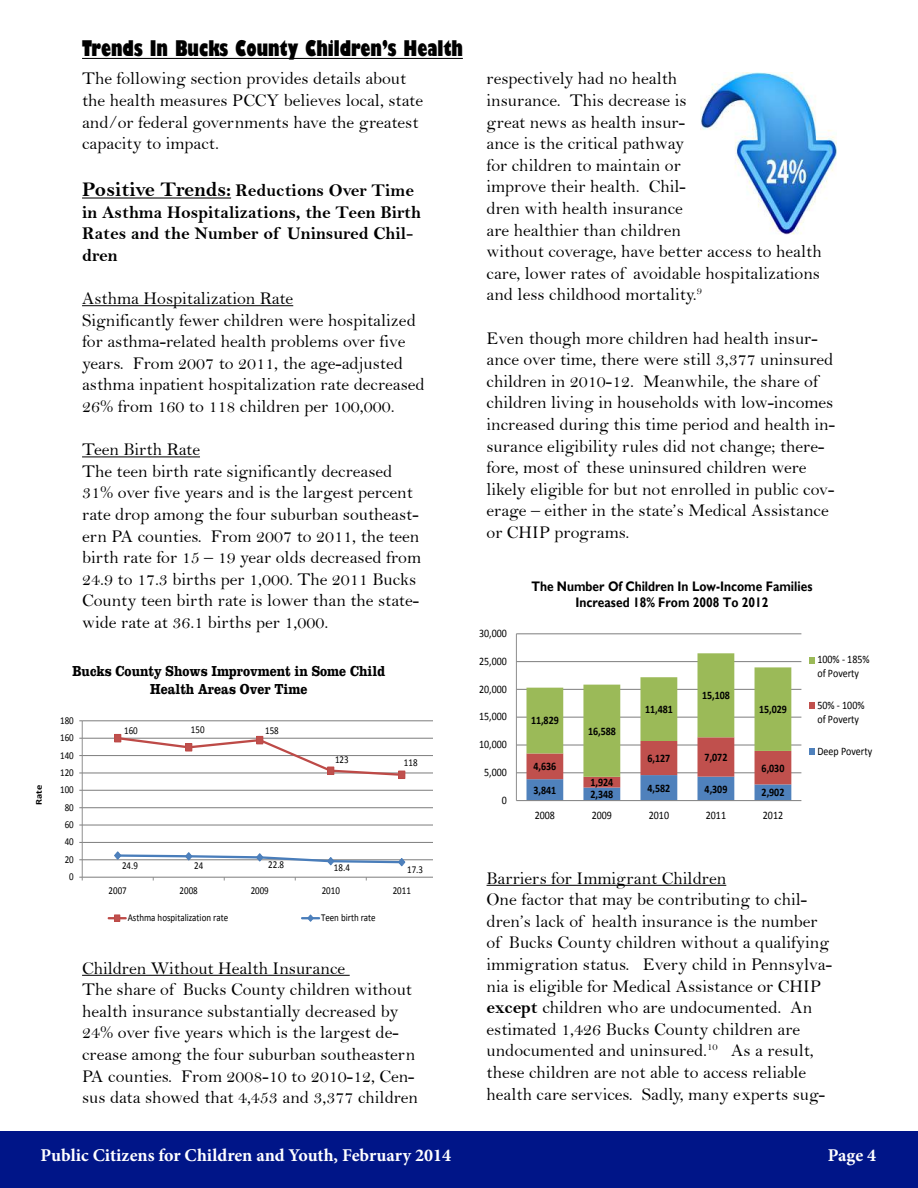
<style>
.page{position:relative;width:918px;height:1188px;background:#fff}
.page>*{position:absolute;margin:0;border:0;box-sizing:border-box;transform-origin:0 0}
.t1{font:800 condensed 21px "Gill Sans";color:#000}
.t2{font:18px/21.6px "Bell";color:#000}
.t3{font:18px/21.6px "Bell MT Bold";color:#000}
.t4{font:700 18px "Minion Pro";color:#fff}
.t5{font:700 14.85px/17.7px "Clarendon";color:#000;text-align:center;scale:.85 1}
.t6{font:700 13.8px/16.4px "Gill Sans";color:#000;text-align:center;scale:.87 1}
.t7{font:11.4px/14.1px "Calibri";color:#000;scale:.87 1}
.t8{font:700 11.4px "Calibri";color:#000;scale:.87 1}
.t9{font:10.5px "Calibri";color:#000;scale:.85 1}
.t10{font:700 9px "Calibri";color:#000;scale:1.17 1}
.s1{font-size:21px}
.s2{font-family:"Bell MT Bold"}
</style>
<div class="page">
<div style="left:0;top:1132px;width:918px;height:56px;background:#001588"></div>
<hr style="left:82px;top:58px;width:381px;height:1px;background:#000">
<hr style="left:82px;top:197px;width:149px;height:2px;background:#000">
<hr style="left:82px;top:305px;width:211px;height:1px;background:#000">
<hr style="left:82px;top:456px;width:118px;height:1px;background:#000">
<hr style="left:82px;top:975px;width:268px;height:1px;background:#000">
<hr style="left:487px;top:885px;width:239px;height:1px;background:#000">
<hr style="left:82px;top:859px;width:351px;height:1px;background:#868686">
<hr style="left:82px;top:842px;width:351px;height:1px;background:#868686">
<hr style="left:82px;top:825px;width:351px;height:1px;background:#868686">
<hr style="left:82px;top:807px;width:351px;height:1px;background:#868686">
<hr style="left:82px;top:790px;width:351px;height:1px;background:#868686">
<hr style="left:82px;top:773px;width:351px;height:1px;background:#868686">
<hr style="left:82px;top:755px;width:351px;height:1px;background:#868686">
<hr style="left:82px;top:738px;width:351px;height:1px;background:#868686">
<hr style="left:82px;top:720px;width:351px;height:1px;background:#868686">
<hr style="left:82px;top:721px;width:1px;height:156px;background:#868686">
<hr style="left:82px;top:877px;width:351px;height:1px;background:#868686">
<svg style="left:116px;top:736px;width:288px;height:40px"></svg>
<div style="left:115px;top:734px;width:6px;height:8px;background:#c0504d"></div>
<div style="left:114px;top:734px;width:7px;height:8px;border:1px solid #bd4a47"></div>
<div style="left:186px;top:744px;width:6px;height:7px;background:#c0504d"></div>
<div style="left:185px;top:743px;width:7px;height:8px;border:1px solid #bd4a47"></div>
<div style="left:257px;top:736px;width:6px;height:8px;background:#c0504d"></div>
<div style="left:256px;top:736px;width:7px;height:8px;border:1px solid #bd4a47"></div>
<div style="left:328px;top:767px;width:6px;height:7px;background:#c0504d"></div>
<div style="left:327px;top:767px;width:7px;height:8px;border:1px solid #bd4a47"></div>
<div style="left:399px;top:771px;width:6px;height:7px;background:#c0504d"></div>
<div style="left:398px;top:771px;width:7px;height:8px;border:1px solid #bd4a47"></div>
<svg style="left:114px;top:851px;width:292px;height:16px"></svg>
<svg style="left:109px;top:915px;width:17px;height:6px"></svg>
<div style="left:114px;top:915px;width:6px;height:7px;border:1px solid #bd4a47"></div>
<svg style="left:302px;top:914px;width:17px;height:8px"></svg>
<hr style="left:516px;top:772px;width:285px;height:1px;background:#868686">
<hr style="left:516px;top:745px;width:285px;height:1px;background:#868686">
<hr style="left:516px;top:717px;width:285px;height:1px;background:#868686">
<hr style="left:516px;top:689px;width:285px;height:1px;background:#868686">
<hr style="left:516px;top:661px;width:285px;height:1px;background:#868686">
<hr style="left:516px;top:633px;width:285px;height:1px;background:#868686">
<svg style="left:527px;top:653px;width:264px;height:147px"></svg>
<hr style="left:516px;top:634px;width:1px;height:167px;background:#868686">
<hr style="left:516px;top:800px;width:285px;height:1px;background:#868686">
<svg style="left:809px;top:657px;width:6px;height:6px"></svg>
<svg style="left:809px;top:703px;width:6px;height:6px"></svg>
<div style="left:809px;top:748px;width:6px;height:7px;background:#4f81bc"></div>
<img style="left:701px;top:72px;width:136px;height:163px">
<p class="t10" style="left:33px;top:805px;width:19px;rotate:-90deg">Rate</p>
<p class="t1" style="left:82px;top:40px;width:382px">Trends In Bucks County Children’s Health</p>
<p class="t2" style="left:82px;top:70px;width:343px">The following section provides details about the health measures PCCY believes local, state and/or federal governments have the greatest capacity to impact.</p>
<p class="t3" style="left:82px;top:179px;width:341px"><span class="s1">Positive Trends:</span> Reductions Over Time in Asthma Hospitalizations, the Teen Birth<br>Rates and the Number of Uninsured Chil&shy;dren</p>
<p class="t2" style="left:82px;top:289px;width:344px">Asthma Hospitalization Rate<br>Significantly fewer children were hospitalized for asthma-related health problems over five years. From 2007 to 2011, the age-adjusted asthma inpatient hospitalization rate decreased 26% from 160 to 118 children per 100,000.</p>
<p class="t2" style="left:82px;top:440px;width:341px">Teen Birth Rate<br>The teen birth rate significantly decreased 31% over five years and is the largest percent rate drop among the four suburban southeast&shy;ern PA counties. From 2007 to 2011, the teen birth rate for 15 – 19 year olds decreased from 24.9 to 17.3 births per 1,000. The 2011 Bucks County teen birth rate is lower than the state&shy;wide rate at 36.1 births per 1,000.</p>
<p class="t5" style="left:73px;top:664px;width:369px">Bucks County Shows Improvment in Some Child<br>Health Areas Over Time</p>
<p class="t9" style="left:60px;top:717px;width:18px">180</p>
<p class="t9" style="left:60px;top:734px;width:18px">160</p>
<p class="t9" style="left:60px;top:751px;width:18px">140</p>
<p class="t9" style="left:60px;top:769px;width:18px">120</p>
<p class="t9" style="left:60px;top:786px;width:18px">100</p>
<p class="t9" style="left:65px;top:804px;width:12px">80</p>
<p class="t9" style="left:65px;top:821px;width:12px">60</p>
<p class="t9" style="left:65px;top:838px;width:12px">40</p>
<p class="t9" style="left:65px;top:856px;width:12px">20</p>
<p class="t9" style="left:69px;top:873px;width:7px">0</p>
<p class="t9" style="left:124px;top:727px;width:18px">160</p>
<p class="t9" style="left:191px;top:725px;width:18px">150</p>
<p class="t9" style="left:265px;top:727px;width:18px">158</p>
<p class="t9" style="left:335px;top:756px;width:18px">123</p>
<p class="t9" style="left:404px;top:759px;width:18px">118</p>
<p class="t9" style="left:122px;top:862px;width:20px">24.9</p>
<p class="t9" style="left:194px;top:861px;width:12px">24</p>
<p class="t9" style="left:268px;top:861px;width:20px">22.8</p>
<p class="t9" style="left:334px;top:864px;width:20px">18.4</p>
<p class="t9" style="left:407px;top:866px;width:20px">17.3</p>
<p class="t9" style="left:109px;top:887px;width:23px">2007</p>
<p class="t9" style="left:180px;top:887px;width:23px">2008</p>
<p class="t9" style="left:251px;top:887px;width:23px">2009</p>
<p class="t9" style="left:322px;top:887px;width:23px">2010</p>
<p class="t9" style="left:393px;top:887px;width:23px">2011</p>
<p class="t9" style="left:128px;top:914px;width:120px">Asthma hospitalization rate</p>
<p class="t9" style="left:321px;top:914px;width:66px">Teen birth rate</p>
<p class="t2" style="left:82px;top:959px;width:338px">Children Without Health Insurance<br>The share of Bucks County children without health insurance substantially decreased by 24% over five years which is the largest de&shy;crease among the four suburban southeastern PA counties. From 2008-10 to 2010-12, Cen&shy;sus data showed that 4,453 and 3,377 children</p>
<p class="t2" style="left:487px;top:70px;width:337px">respectively had no health<br>insurance. This decrease is<br>great news as health insur-<br>ance is the critical pathway<br>for children to maintain or<br>improve their health. Chil-<br>dren with health insurance<br>are healthier than children<br>without coverage, have better access to health care, lower rates of avoidable hospitalizations and less childhood mortality.<sup>9</sup></p>
<p class="t2" style="left:487px;top:329px;width:350px">Even though more children had health insur&shy;ance over time, there were still 3,377 uninsured children in 2010-12. Meanwhile, the share of children living in households with low-incomes increased during this time period and health in&shy;surance eligibility rules did not change; there&shy;fore, most of these uninsured children were likely eligible for but not enrolled in public cov&shy;erage – either in the state’s Medical Assistance or CHIP programs.</p>
<p class="t7" style="left:479px;top:626px;width:34px">30,000</p>
<p class="t7" style="left:479px;top:654px;width:33px">25,000</p>
<p class="t7" style="left:479px;top:681px;width:34px">20,000</p>
<p class="t7" style="left:479px;top:709px;width:34px">15,000</p>
<p class="t7" style="left:479px;top:737px;width:34px">10,000</p>
<p class="t7" style="left:484px;top:765px;width:28px">5,000</p>
<p class="t7" style="left:502px;top:793px;width:7px">0</p>
<p class="t6" style="left:531px;top:578px;width:325px">The Number Of Children In Low-Income Families<br>Increased 18% From 2008 To 2012</p>
<p class="t8" style="left:531px;top:714px;width:33px">11,829</p>
<p class="t8" style="left:534px;top:759px;width:28px">4,636</p>
<p class="t8" style="left:588px;top:724px;width:33px">16,588</p>
<p class="t8" style="left:591px;top:775px;width:28px">1,924</p>
<p class="t8" style="left:534px;top:783px;width:28px">3,841</p>
<p class="t8" style="left:591px;top:787px;width:28px">2,348</p>
<p class="t8" style="left:645px;top:702px;width:33px">11,481</p>
<p class="t8" style="left:702px;top:688px;width:34px">15,108</p>
<p class="t8" style="left:648px;top:751px;width:28px">6,127</p>
<p class="t8" style="left:705px;top:750px;width:28px">7,072</p>
<p class="t8" style="left:759px;top:702px;width:33px">15,029</p>
<p class="t8" style="left:762px;top:761px;width:28px">6,030</p>
<p class="t8" style="left:648px;top:781px;width:28px">4,582</p>
<p class="t8" style="left:705px;top:782px;width:28px">4,309</p>
<p class="t8" style="left:762px;top:786px;width:28px">2,902</p>
<p class="t7" style="left:535px;top:807px;width:25px">2008</p>
<p class="t7" style="left:592px;top:807px;width:25px">2009</p>
<p class="t7" style="left:649px;top:807px;width:25px">2010</p>
<p class="t7" style="left:706px;top:807px;width:25px">2011</p>
<p class="t7" style="left:763px;top:807px;width:25px">2012</p>
<p class="t7" style="left:817px;top:652px;width:62px">100% - 185% of Poverty</p>
<p class="t7" style="left:817px;top:698px;width:56px">50% - 100% of Poverty</p>
<p class="t7" style="left:817px;top:743px;width:65px">Deep Poverty</p>
<p class="t2" style="left:487px;top:869px;width:347px">Barriers for Immigrant Children<br>One factor that may be contributing to chil&shy;dren’s lack of health insurance is the number of Bucks County children without a qualifying immigration status. Every child in Pennsylva&shy;nia is eligible for Medical Assistance or CHIP <span class="s2">except</span> children who are undocumented. An estimated 1,426 Bucks County children are undocumented and uninsured.<sup>10</sup> As a result, these children are not able to access reliable health care services. Sadly, many experts sug-</p>
<p class="t4" style="left:40px;top:1148px;width:412px">Public Citizens for Children and Youth, February 2014</p>
<p class="t4" style="left:828px;top:1148px;width:50px">Page 4</p>
</div>
